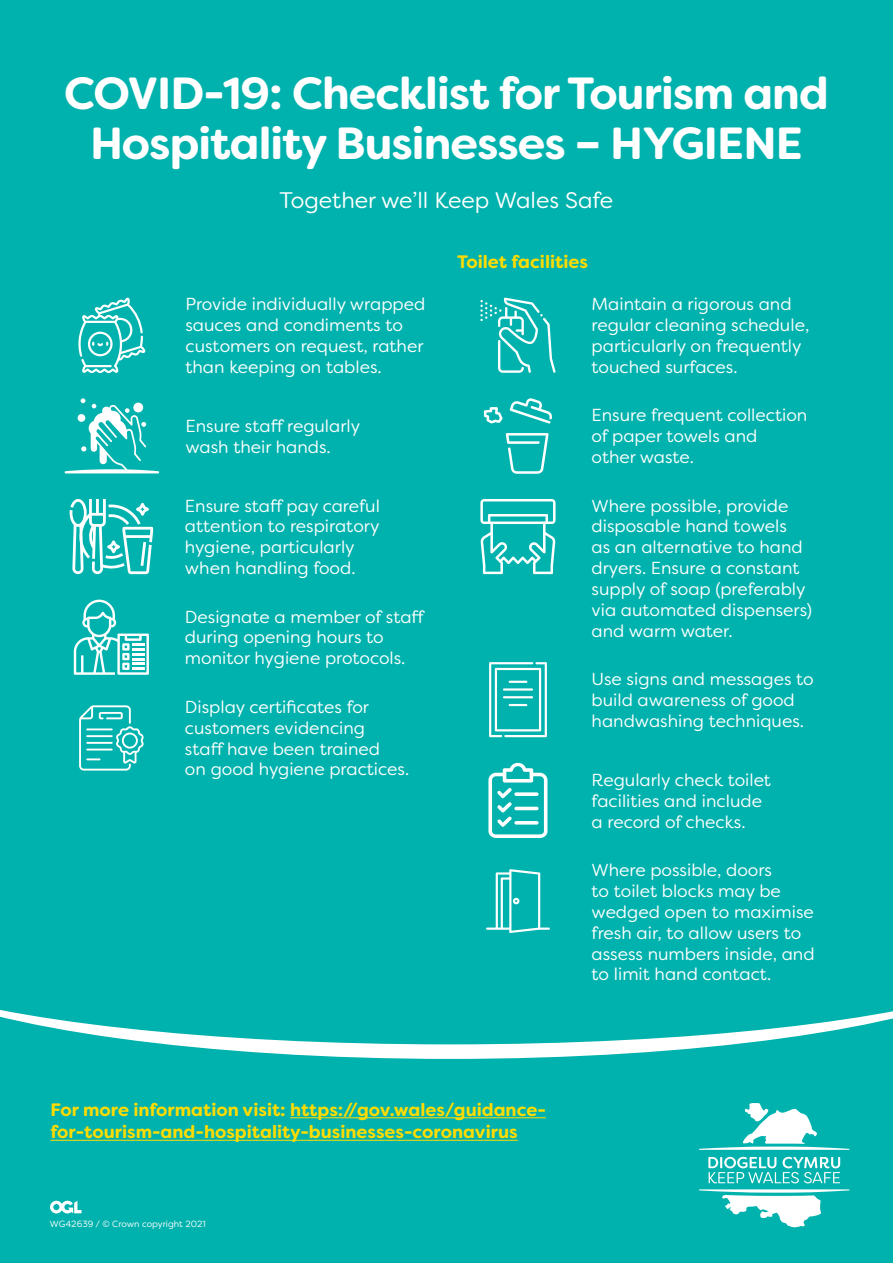
<style>
.page{position:relative;width:893px;height:1263px;background:#00b2ad}
.page>*{position:absolute;margin:0;border:0;box-sizing:border-box;transform-origin:0 0}
.t1{font:700 45px/49.5px "Filson Soft";letter-spacing:-.02em;color:#fff;text-align:center}
.t2{font:22.5px "Filson Soft";color:#fff}
.Presentation_body_co{font:700 18px/22.5px "Filson Soft";color:#ffdc01}
.Presentation_body_co-2{font:17.4px/20.9px "Filson Soft";color:#fff}
.t3{font:9px "Filson Soft";color:#fff}
</style>
<div class="page">
<svg style="left:74px;top:600px;width:75px;height:75px"></svg>
<svg style="left:480px;top:499px;width:76px;height:75px"></svg>
<svg style="left:79px;top:705px;width:65px;height:65px"></svg>
<svg style="left:489px;top:662px;width:58px;height:75px"></svg>
<hr style="left:503px;top:688px;width:30px;height:3px;background:#fff">
<hr style="left:503px;top:696px;width:30px;height:2px;background:#fff">
<svg style="left:480px;top:298px;width:76px;height:75px"></svg>
<svg style="left:488px;top:763px;width:59px;height:75px"></svg>
<hr style="left:514px;top:821px;width:25px;height:3px;background:#fff;border-radius:2px">
<svg style="left:484px;top:398px;width:68px;height:75px"></svg>
<svg style="left:486px;top:869px;width:64px;height:64px"></svg>
<svg style="left:699px;top:1103px;width:150px;height:47px"></svg>
<svg style="left:699px;top:1189px;width:150px;height:38px"></svg>
<svg style="left:708px;top:1157px;width:132px;height:26px"></svg>
<svg style="left:0;top:1010px;width:893px;height:49px"></svg>
<svg style="left:50px;top:1201px;width:31px;height:12px"></svg>
<svg style="left:70px;top:499px;width:83px;height:75px"></svg>
<hr style="left:290px;top:1117px;width:256px;height:1px;background:#ffdc01">
<hr style="left:50px;top:1140px;width:468px;height:1px;background:#ffdc01">
<svg style="left:65px;top:398px;width:94px;height:75px"></svg>
<svg style="left:78px;top:298px;width:67px;height:75px"></svg>
<h1 class="t1" style="left:64px;top:69px;width:766px">COVID-19: Checklist for Tourism and<br>Hospitality Businesses – HYGIENE</h1>
<p class="t2" style="left:280px;top:186px;width:335px">Together we’ll Keep Wales Safe</p>
<p class="Presentation_body_co-2" style="left:185px;top:294px;width:241px">Provide individually wrapped sauces and condiments to customers on request, rather than keeping on tables.</p>
<p class="Presentation_body_co-2" style="left:185px;top:415px;width:176px">Ensure staff regularly wash their hands.</p>
<p class="Presentation_body_co-2" style="left:185px;top:495px;width:196px">Ensure staff pay careful attention to respiratory hygiene, particularly when handling food.</p>
<p class="Presentation_body_co-2" style="left:185px;top:606px;width:242px">Designate a member of staff during opening hours to monitor hygiene protocols.</p>
<p class="Presentation_body_co-2" style="left:185px;top:696px;width:226px">Display certificates for customers evidencing<br>staff have been trained<br>on good hygiene practices.</p>
<p class="Presentation_body_co" style="left:457px;top:251px;width:132px">Toilet facilities</p>
<p class="Presentation_body_co-2" style="left:592px;top:294px;width:219px">Maintain a rigorous and regular cleaning schedule, particularly on frequently touched surfaces.</p>
<p class="Presentation_body_co-2" style="left:592px;top:405px;width:217px">Ensure frequent collection of paper towels and<br>other waste.</p>
<p class="Presentation_body_co-2" style="left:592px;top:495px;width:222px">Where possible, provide disposable hand towels<br>as an alternative to hand dryers. Ensure a constant supply of soap (preferably via automated dispensers) and warm water.</p>
<p class="Presentation_body_co-2" style="left:592px;top:669px;width:224px">Use signs and messages to build awareness of good handwashing techniques.</p>
<p class="Presentation_body_co-2" style="left:592px;top:769px;width:181px">Regularly check toilet facilities and include a record of checks.</p>
<p class="Presentation_body_co-2" style="left:592px;top:859px;width:225px">Where possible, doors<br>to toilet blocks may be wedged open to maximise fresh air, to allow users to assess numbers inside, and to limit hand contact.</p>
<p class="Presentation_body_co" style="left:50px;top:1098px;width:497px">For more information visit: https://gov.wales/guidance&shy;for-tourism-and-hospitality-businesses-coronavirus</p>
<p class="t3" style="left:50px;top:1218px;width:157px">WG42639 / © Crown copyright 2021</p>
</div>
